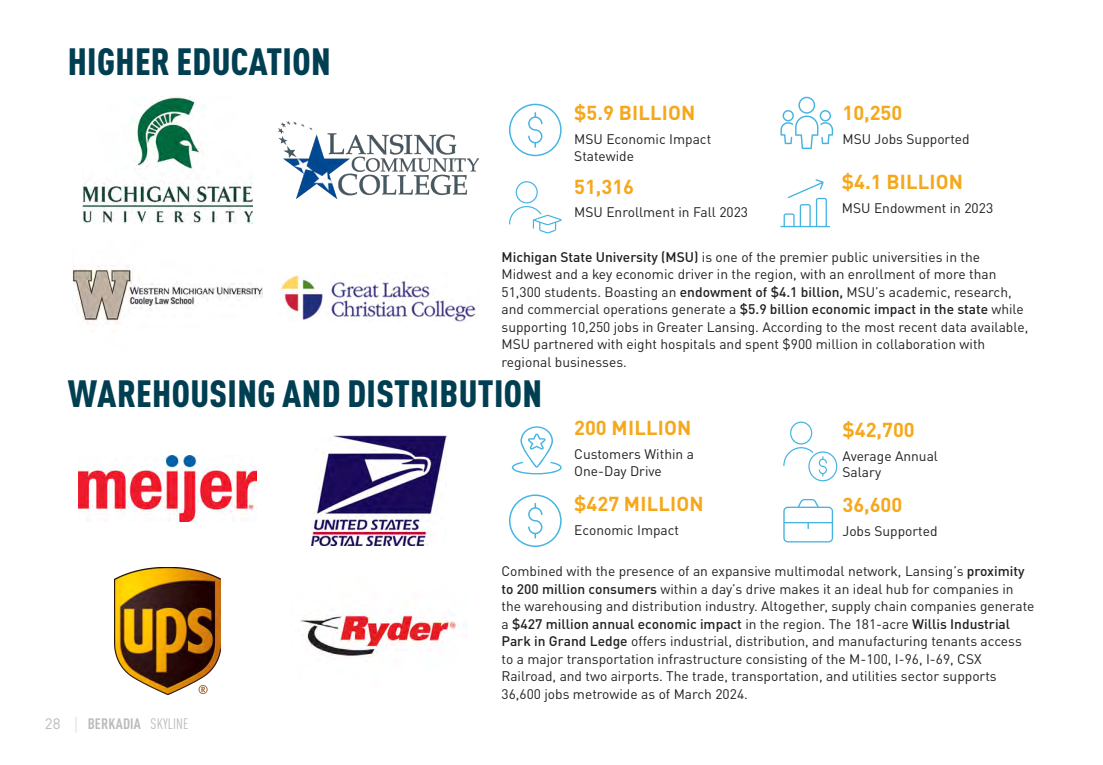
<style>
.page{position:relative;width:1103px;height:765px;background:#fff}
.page>*{position:absolute;margin:0;border:0;box-sizing:border-box;transform-origin:0 0}
.t1{font:900 condensed 37.5px "DIN Pro";letter-spacing:.01em;color:#003e52}
.Highlights_in_MSA{font:700 20px "DIN Pro";letter-spacing:.01em;color:#f5a81c}
.t2{font:700 condensed 15px "DIN Pro";letter-spacing:.01em;color:#bbbbbd}
.t3{font:15px "DIN Pro";color:#bbbbbd}
.Paragraph_Content{font:13.75px/17.5px "DIN Pro";color:#231f20}
.s1{font-weight:500}
.s2{font-weight:400}
</style>
<div class="page">
<img style="left:82px;top:97px;width:171px;height:127px">
<img style="left:78px;top:455px;width:179px;height:66px">
<img style="left:279px;top:122px;width:200px;height:77px">
<img style="left:311px;top:436px;width:135px;height:109px">
<img style="left:72px;top:265px;width:191px;height:59px">
<img style="left:114px;top:568px;width:107px;height:127px">
<img style="left:280px;top:275px;width:197px;height:46px">
<img style="left:300px;top:613px;width:168px;height:44px">
<svg style="left:509px;top:104px;width:52px;height:52px"></svg>
<svg style="left:780px;top:97px;width:53px;height:52px"></svg>
<svg style="left:509px;top:181px;width:52px;height:52px"></svg>
<svg style="left:780px;top:179px;width:50px;height:48px"></svg>
<svg style="left:509px;top:494px;width:52px;height:53px"></svg>
<svg style="left:783px;top:422px;width:54px;height:59px"></svg>
<svg style="left:512px;top:426px;width:49px;height:48px"></svg>
<svg style="left:783px;top:499px;width:50px;height:44px"></svg>
<svg style="left:76px;top:717px;width:1px;height:15px"></svg>
<p class="t1" style="left:68px;top:33px;width:264px">HIGHER EDUCATION</p>
<p class="Highlights_in_MSA" style="left:574px;top:97px;width:123px">$5.9 BILLION</p>
<p class="Paragraph_Content" style="left:574px;top:130px;width:138px;line-height:16.5px">MSU Economic Impact<br>Statewide</p>
<p class="Highlights_in_MSA" style="left:574px;top:171px;width:61px">51,316</p>
<p class="Paragraph_Content" style="left:574px;top:203px;width:175px">MSU Enrollment in Fall 2023</p>
<p class="Highlights_in_MSA" style="left:842px;top:97px;width:61px">10,250</p>
<p class="Paragraph_Content" style="left:842px;top:130px;width:129px">MSU Jobs Supported</p>
<p class="Highlights_in_MSA" style="left:842px;top:167px;width:123px">$4.1 BILLION</p>
<p class="Paragraph_Content" style="left:841px;top:199px;width:153px">MSU Endowment in 2023</p>
<p class="Paragraph_Content" style="left:501px;top:247px;width:528px"><span class="s1">Michigan State University (MSU)</span> is one of the premier public universities in the Midwest and a key economic driver in the region, with an enrollment of more than 51,300 students. Boasting an <span class="s1">endowment of $4.1 billion,</span> MSU’s academic, research, and commercial operations generate a <span class="s1">$5.9 billion economic impact in the state</span> while supporting 10,250 jobs in Greater Lansing. According to the most recent data available, MSU partnered with eight hospitals and spent $900 million in collaboration with regional businesses.</p>
<p class="t1" style="left:68px;top:366px;width:476px">WAREHOUSING AND DISTRIBUTION</p>
<p class="Highlights_in_MSA" style="left:574px;top:412px;width:119px">200 MILLION</p>
<p class="Paragraph_Content" style="left:574px;top:444px;width:121px">Customers Within a</p>
<p class="Paragraph_Content" style="left:574px;top:461px;width:89px">One-Day Drive</p>
<p class="Highlights_in_MSA" style="left:574px;top:488px;width:131px">$427 MILLION</p>
<p class="Paragraph_Content" style="left:574px;top:520px;width:106px">Economic Impact</p>
<p class="Highlights_in_MSA" style="left:842px;top:414px;width:74px">$42,700</p>
<p class="Paragraph_Content" style="left:842px;top:446px;width:97px">Average Annual</p>
<p class="Paragraph_Content" style="left:842px;top:463px;width:40px">Salary</p>
<p class="Highlights_in_MSA" style="left:842px;top:489px;width:61px">36,600</p>
<p class="Paragraph_Content" style="left:842px;top:522px;width:97px">Jobs Supported</p>
<p class="t3" style="left:45px;top:712px;width:17px">28</p>
<p class="t2" style="left:88px;top:712px;width:102px">BERKADIA <span class="s2">SKYLINE</span></p>
<p class="Paragraph_Content" style="left:501px;top:562px;width:534px">Combined with the presence of an expansive multimodal network, Lansing’s <span class="s1">proximity to 200 million consumers</span> within a day’s drive makes it an ideal hub for companies in the warehousing and distribution industry. Altogether, supply chain companies generate a <span class="s1">$427 million annual economic impact</span> in the region. The 181-acre <span class="s1">Willis Industrial Park in Grand Ledge</span> offers industrial, distribution, and manufacturing tenants access to a major transportation infrastructure consisting of the M-100, I-96, I-69, CSX Railroad, and two airports. The trade, transportation, and utilities sector supports 36,600 jobs metrowide as of March 2024.</p>
</div>
